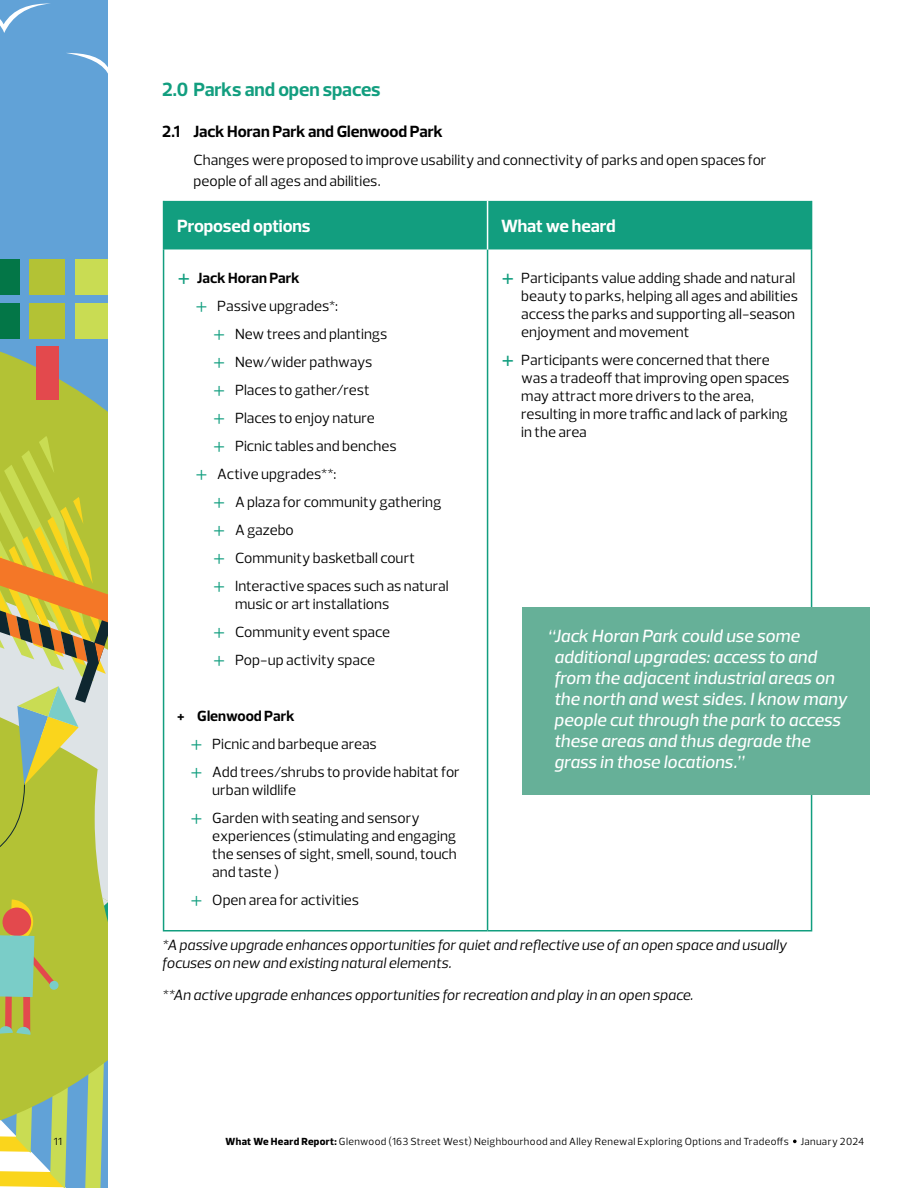
<style>
.page{position:relative;width:918px;height:1188px;background:#fff}
.page>*{position:absolute;margin:0;border:0;box-sizing:border-box;transform-origin:0 0}
.t1{font:700 19.5px "Prelo";letter-spacing:-.005em;color:#129e7f}
.t2{font:italic 500 18px/21px "Prelo";letter-spacing:.005em;color:#fff}
.t3{font:700 18px "Prelo";letter-spacing:-.01em;color:#fff}
.t4{font:700 16.5px "Prelo";color:#000}
.t5{font:15px/18px "Prelo";color:#000}
.t6{font:italic 15px/18px "Prelo";color:#000}
.t7{font:700 15px "Prelo";color:#000}
.t8{font:10.5px "Prelo";letter-spacing:.035em;color:#000}
.s1{font-weight:400;font-size:27px;color:#129e7f}
.s2{font-weight:300;font-size:27px;color:#129e7f}
.s3{font-size:27px;color:#129e7f}
.s4{font-weight:700}
.s5{font-weight:800}
</style>
<div class="page">
<div style="left:0;top:0;width:108px;height:326px;background:#61a2d7"></div>
<svg style="left:0;top:326px;width:108px;height:110px;background:#91b476"></svg>
<svg style="left:0;top:3px;width:51px;height:30px;background:#75addc"></svg>
<svg style="left:66px;top:53px;width:42px;height:25px"></svg>
<div style="left:0;top:259px;width:20px;height:35px;background:#037647"></div>
<div style="left:30px;top:259px;width:35px;height:35px;background:#b3c235"></div>
<div style="left:75px;top:259px;width:33px;height:35px;background:#c9dc53"></div>
<div style="left:0;top:304px;width:20px;height:35px;background:#037647"></div>
<div style="left:30px;top:304px;width:35px;height:35px;background:#b3c235"></div>
<div style="left:75px;top:304px;width:33px;height:35px;background:#c9dc53"></div>
<div style="left:36px;top:346px;width:23px;height:54px;background:#e3494d"></div>
<svg style="left:0;top:436px;width:108px;height:752px;background:#b8bf5a"></svg>
<svg style="left:793px;top:1140px;width:4px;height:3px"></svg>
<div style="left:164px;top:201px;width:647px;height:48px;background:#129e7f"></div>
<hr style="left:487px;top:249px;width:1px;height:681px;background:#129e7f">
<hr style="left:487px;top:201px;width:1px;height:48px;background:#fff">
<hr style="left:811px;top:201px;width:1px;height:48px;background:#129e7f">
<hr style="left:811px;top:249px;width:1px;height:681px;background:#129e7f">
<hr style="left:163px;top:930px;width:325px;height:2px;background:#129e7f">
<hr style="left:488px;top:930px;width:324px;height:2px;background:#129e7f">
<hr style="left:163px;top:201px;width:1px;height:48px;background:#129e7f">
<hr style="left:163px;top:249px;width:1px;height:681px;background:#129e7f">
<div style="left:522px;top:607px;width:347px;height:187px;background:#66b098"></div>
<h1 class="t1" style="left:162px;top:77px;width:220px">2.0 Parks and open spaces</h1>
<p class="t4" style="left:162px;top:121px;width:283px">2.1 Jack Horan Park and Glenwood Park</p>
<p class="t5" style="left:194px;top:149px;width:575px;line-height:21px">Changes were proposed to improve usability and connectivity of parks and open spaces for people of all ages and abilities.</p>
<p class="t3" style="left:177px;top:215px;width:135px">Proposed options</p>
<p class="t3" style="left:501px;top:215px;width:116px">What we heard</p>
<p class="t7" style="left:177px;top:269px;width:124px"><span class="s1">+</span> Jack Horan Park</p>
<p class="t5" style="left:195px;top:297px;width:145px"><span class="s2">+</span> Passive upgrades*:</p>
<p class="t5" style="left:213px;top:325px;width:176px"><span class="s2">+</span> New trees and plantings</p>
<p class="t5" style="left:213px;top:353px;width:161px"><span class="s2">+</span> New/wider pathways</p>
<p class="t5" style="left:213px;top:381px;width:159px"><span class="s2">+</span> Places to gather/rest</p>
<p class="t5" style="left:213px;top:409px;width:164px"><span class="s2">+</span> Places to enjoy nature</p>
<p class="t5" style="left:213px;top:437px;width:185px"><span class="s2">+</span> Picnic tables and benches</p>
<p class="t5" style="left:195px;top:465px;width:143px"><span class="s2">+</span> Active upgrades**:</p>
<p class="t5" style="left:213px;top:493px;width:230px"><span class="s2">+</span> A plaza for community gathering</p>
<p class="t5" style="left:213px;top:521px;width:83px"><span class="s2">+</span> A gazebo</p>
<p class="t5" style="left:213px;top:549px;width:204px"><span class="s2">+</span> Community basketball court</p>
<p class="t5" style="left:213px;top:577px;width:238px"><span class="s2">+</span> Interactive spaces such as natural</p>
<p class="t5" style="left:213px;top:590px;width:179px;line-height:28px;text-align:justify;text-indent:22px">music or art installations <span class="s2">+</span> Community event space <span class="s2">+</span> Pop-up activity space</p>
<p class="t5" style="left:521px;top:269px;width:278px;text-indent:-20px"><span class="s3">+</span> Participants value adding shade and natural beauty to parks, helping all ages and abilities access the parks and supporting all-season enjoyment and movement</p>
<p class="t5" style="left:521px;top:351px;width:270px;text-indent:-20px"><span class="s3">+</span> Participants were concerned that there was a tradeoff that improving open spaces may attract more drivers to the area, resulting in more traffic and lack of parking in the area</p>
<p class="t2" style="left:554px;top:626px;width:294px;text-indent:-7px">“Jack Horan Park could use some additional upgrades: access to and from the adjacent industrial areas on the north and west sides. I know many people cut through the park to access these areas and thus degrade the grass in those locations.”</p>
<p class="t5" style="left:190px;top:702px;width:272px;line-height:28px;text-indent:-13px"><span class="s4">+ Glenwood Park<br></span><span class="s2">+</span> Picnic and barbeque areas<br><span class="s2">+</span> Add trees/shrubs to provide habitat for</p>
<p class="t5" style="left:190px;top:776px;width:231px;line-height:28px;text-indent:22px">urban wildlife<br><span class="s2">+</span> Garden with seating and sensory</p>
<p class="t5" style="left:212px;top:827px;width:246px;text-align:justify">experiences (stimulating and engaging the senses of sight, smell, sound, touch and taste )</p>
<p class="t5" style="left:190px;top:891px;width:171px"><span class="s2">+</span> Open area for activities</p>
<p class="t6" style="left:162px;top:936px;width:626px">*A passive upgrade enhances opportunities for quiet and reflective use of an open space and usually focuses on new and existing natural elements.</p>
<p class="t6" style="left:162px;top:986px;width:533px">**An active upgrade enhances opportunities for recreation and play in an open space.</p>
<p class="t8" style="left:54px;top:1135px;width:9px">11</p>
<p class="t8" style="left:226px;top:1135px;width:640px"><span class="s5">What We Heard Report:</span> Glenwood (163 Street West) Neighbourhood and Alley Renewal Exploring Options and Tradeoffs January 2024</p>
</div>
